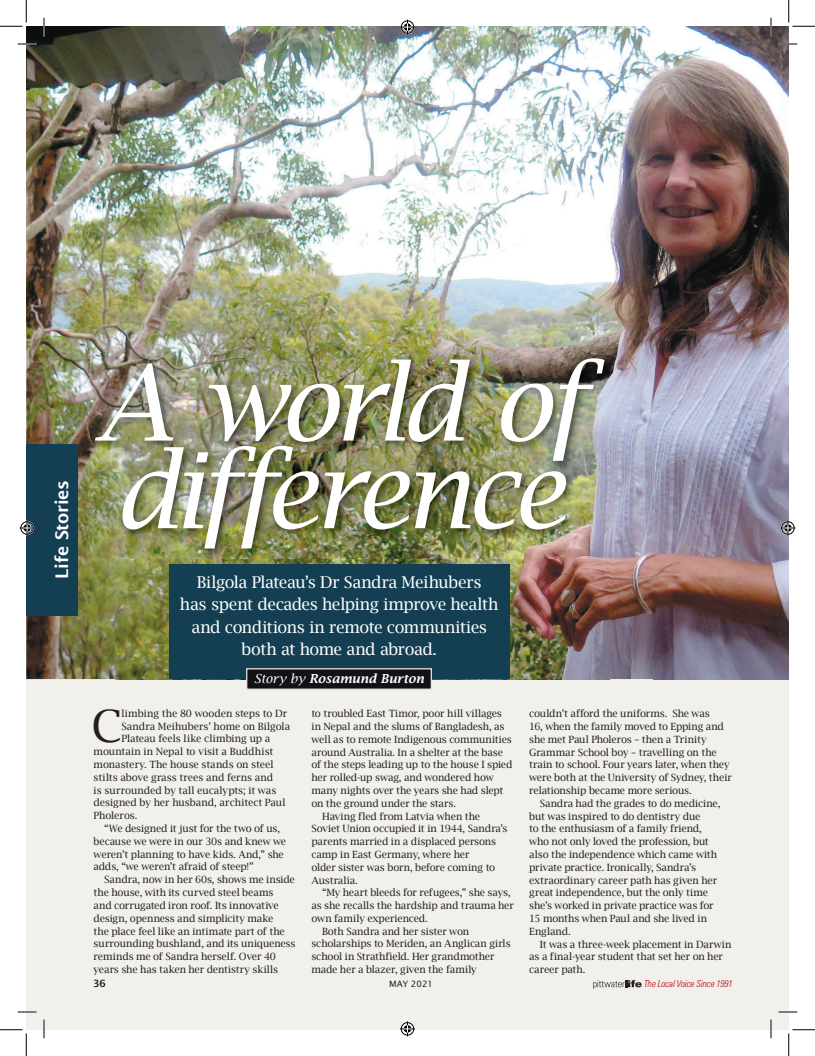
<style>
.page{position:relative;width:815px;height:1056px;background:#fff}
.page>*{position:absolute;margin:0;border:0;box-sizing:border-box;transform-origin:0 0}
.t1{font:italic 105px/87.6px "Lucida Bright";letter-spacing:-.055em;color:#fff}
.t2{font:44.62px "Lucida Bright";color:#231f20}
.t3{font:600 17.5px "Lucida Sans";letter-spacing:-.015em;color:#fff}
.t4{font:16.25px/22.5px "Lucida Bright";letter-spacing:-.03em;color:#fff;text-align:center}
.t5{font:italic 600 12.5px "Lucida Bright";letter-spacing:.01em;color:#fff}
.t6{font:10px/12.8px "Lucida Bright";letter-spacing:-.015em;color:#231f20}
.t7{font:600 10px "Lucida Sans";color:#231f20}
.t8{font:italic 300 condensed 9.62px "Zurich BT";letter-spacing:-.015em;color:#b00d15}
.t9{font:8.75px "Lucida Sans";color:#231f20}
.s1{font-weight:400}
</style>
<div class="page">
<div style="left:26px;top:26px;width:762px;height:1003px;background:#f1f0eb"></div>
<img style="left:26px;top:26px;width:627px;height:304px">
<img style="left:653px;top:26px;width:135px;height:653px">
<img style="left:26px;top:330px;width:89px;height:349px">
<img style="left:115px;top:330px;width:539px;height:44px">
<img style="left:609px;top:374px;width:45px;height:305px">
<img style="left:115px;top:559px;width:494px;height:120px">
<div style="left:26px;top:444px;width:52px;height:171px;background:#143f52"></div>
<div style="left:169px;top:564px;width:340px;height:115px;background:#143f52"></div>
<div style="left:246px;top:668px;width:186px;height:21px;background:#101216;border:1px solid #eae5de"></div>
<img style="left:91px;top:353px;width:523px;height:206px">
<svg style="left:593px;top:980px;width:48px;height:8px"></svg>
<svg style="left:18px;top:43px;width:18px;height:2px"></svg>
<svg style="left:778px;top:43px;width:19px;height:2px"></svg>
<svg style="left:18px;top:1011px;width:18px;height:1px"></svg>
<svg style="left:778px;top:1011px;width:19px;height:1px"></svg>
<svg style="left:43px;top:18px;width:2px;height:18px"></svg>
<svg style="left:43px;top:1019px;width:2px;height:19px"></svg>
<svg style="left:770px;top:18px;width:1px;height:18px"></svg>
<svg style="left:770px;top:1019px;width:1px;height:19px"></svg>
<svg style="left:0;top:0;width:27px;height:27px"></svg>
<svg style="left:0;top:1029px;width:27px;height:26px"></svg>
<svg style="left:788px;top:0;width:26px;height:27px"></svg>
<svg style="left:788px;top:1029px;width:26px;height:26px"></svg>
<svg style="left:400px;top:20px;width:15px;height:15px"></svg>
<svg style="left:400px;top:1021px;width:15px;height:15px"></svg>
<svg style="left:20px;top:520px;width:15px;height:15px"></svg>
<svg style="left:780px;top:520px;width:15px;height:15px"></svg>
<h3 class="t3" style="left:52px;top:578px;width:100px;rotate:-90deg">Life Stories</h3>
<h1 class="t1" style="left:95px;top:359px;width:491px">A world of difference</h1>
<h3 class="t4" style="left:180px;top:570px;width:320px">Bilgola Plateau’s Dr Sandra Meihubers<br>has spent decades helping improve health and conditions in remote communities both at home and abroad.</h3>
<p class="t5" style="left:254px;top:671px;width:171px"><span class="s1">Story by</span> Rosamund Burton</p>
<h2 class="t2" style="left:91px;top:700px;width:32px">C</h2>
<p class="t6" style="left:121px;top:707px;width:167px">limbing the 80 wooden steps to Dr</p>
<p class="t6" style="left:121px;top:719px;width:170px">Sandra Meihubers’ home on Bilgola</p>
<p class="t6" style="left:121px;top:732px;width:150px">Plateau feels like climbing up a</p>
<p class="t6" style="left:94px;top:745px;width:181px">mountain in Nepal to visit a Buddhist</p>
<p class="t6" style="left:94px;top:757px;width:181px">monastery. The house stands on steel</p>
<p class="t6" style="left:94px;top:770px;width:181px">stilts above grass trees and ferns and</p>
<p class="t6" style="left:94px;top:783px;width:184px">is surrounded by tall eucalypts; it was</p>
<p class="t6" style="left:94px;top:796px;width:193px">designed by her husband, architect Paul</p>
<p class="t6" style="left:94px;top:809px;width:45px">Pholeros.</p>
<p class="t6" style="left:104px;top:821px;width:177px">“We designed it just for the two of us,</p>
<p class="t6" style="left:94px;top:834px;width:194px">because we were in our 30s and knew we</p>
<p class="t6" style="left:94px;top:847px;width:192px">weren’t planning to have kids. And,” she</p>
<p class="t6" style="left:94px;top:860px;width:161px">adds, “we weren’t afraid of steep!”</p>
<p class="t6" style="left:104px;top:873px;width:192px">Sandra, now in her 60s, shows me inside</p>
<p class="t6" style="left:94px;top:886px;width:181px">the house, with its curved steel beams</p>
<p class="t6" style="left:94px;top:898px;width:186px">and corrugated iron roof. Its innovative</p>
<p class="t6" style="left:94px;top:911px;width:181px">design, openness and simplicity make</p>
<p class="t6" style="left:94px;top:924px;width:192px">the place feel like an intimate part of the</p>
<p class="t6" style="left:94px;top:937px;width:203px">surrounding bushland, and its uniqueness</p>
<p class="t6" style="left:94px;top:950px;width:184px">reminds me of Sandra herself. Over 40</p>
<p class="t6" style="left:94px;top:962px;width:186px">years she has taken her dentistry skills</p>
<p class="t6" style="left:311px;top:707px;width:192px">to troubled East Timor, poor hill villages</p>
<p class="t6" style="left:311px;top:720px;width:195px">in Nepal and the slums of Bangladesh, as</p>
<p class="t6" style="left:311px;top:732px;width:202px">well as to remote Indigenous communities</p>
<p class="t6" style="left:311px;top:745px;width:193px">around Australia. In a shelter at the base</p>
<p class="t6" style="left:311px;top:758px;width:202px">of the steps leading up to the house I spied</p>
<p class="t6" style="left:311px;top:771px;width:184px">her rolled-up swag, and wondered how</p>
<p class="t6" style="left:311px;top:783px;width:193px">many nights over the years she had slept</p>
<p class="t6" style="left:311px;top:796px;width:146px">on the ground under the stars.</p>
<p class="t6" style="left:322px;top:809px;width:159px">Having fled from Latvia when the</p>
<p class="t6" style="left:311px;top:822px;width:197px">Soviet Union occupied it in 1944, Sandra’s</p>
<p class="t6" style="left:311px;top:835px;width:186px">parents married in a displaced persons</p>
<p class="t6" style="left:311px;top:847px;width:159px">camp in East Germany, where her</p>
<p class="t6" style="left:311px;top:860px;width:185px">older sister was born, before coming to</p>
<p class="t6" style="left:311px;top:873px;width:48px">Australia.</p>
<p class="t6" style="left:322px;top:886px;width:190px">“My heart bleeds for refugees,” she says,</p>
<p class="t6" style="left:311px;top:899px;width:204px">as she recalls the hardship and trauma her</p>
<p class="t6" style="left:311px;top:911px;width:118px">own family experienced.</p>
<p class="t6" style="left:322px;top:924px;width:148px">Both Sandra and her sister won</p>
<p class="t6" style="left:311px;top:937px;width:201px">scholarships to Meriden, an Anglican girls</p>
<p class="t6" style="left:311px;top:950px;width:185px">school in Strathfield. Her grandmother</p>
<p class="t6" style="left:311px;top:962px;width:167px">made her a blazer, given the family</p>
<p class="t6" style="left:529px;top:707px;width:204px">couldn’t afford the uniforms. She was<br>16, when the family moved to Epping and she met Paul Pholeros – then a Trinity Grammar School boy – travelling on the train to school. Four years later, when they were both at the University of Sydney, their relationship became more serious.</p>
<p class="t6" style="left:529px;top:796px;width:192px;text-indent:11px">Sandra had the grades to do medicine, but was inspired to do dentistry due<br>to the enthusiasm of a family friend, who not only loved the profession, but also the independence which came with private practice. Ironically, Sandra’s extraordinary career path has given her great independence, but the only time she’s worked in private practice was for 15 months when Paul and she lived in England.</p>
<p class="t6" style="left:529px;top:937px;width:204px;text-indent:11px">It was a three-week placement in Darwin as a final-year student that set her on her career path.</p>
<p class="t7" style="left:93px;top:977px;width:14px">36</p>
<p class="t9" style="left:389px;top:978px;width:45px">MAY 2021</p>
<p class="t8" style="left:643px;top:977px;width:90px">The Local Voice Since 1991</p>
</div>
